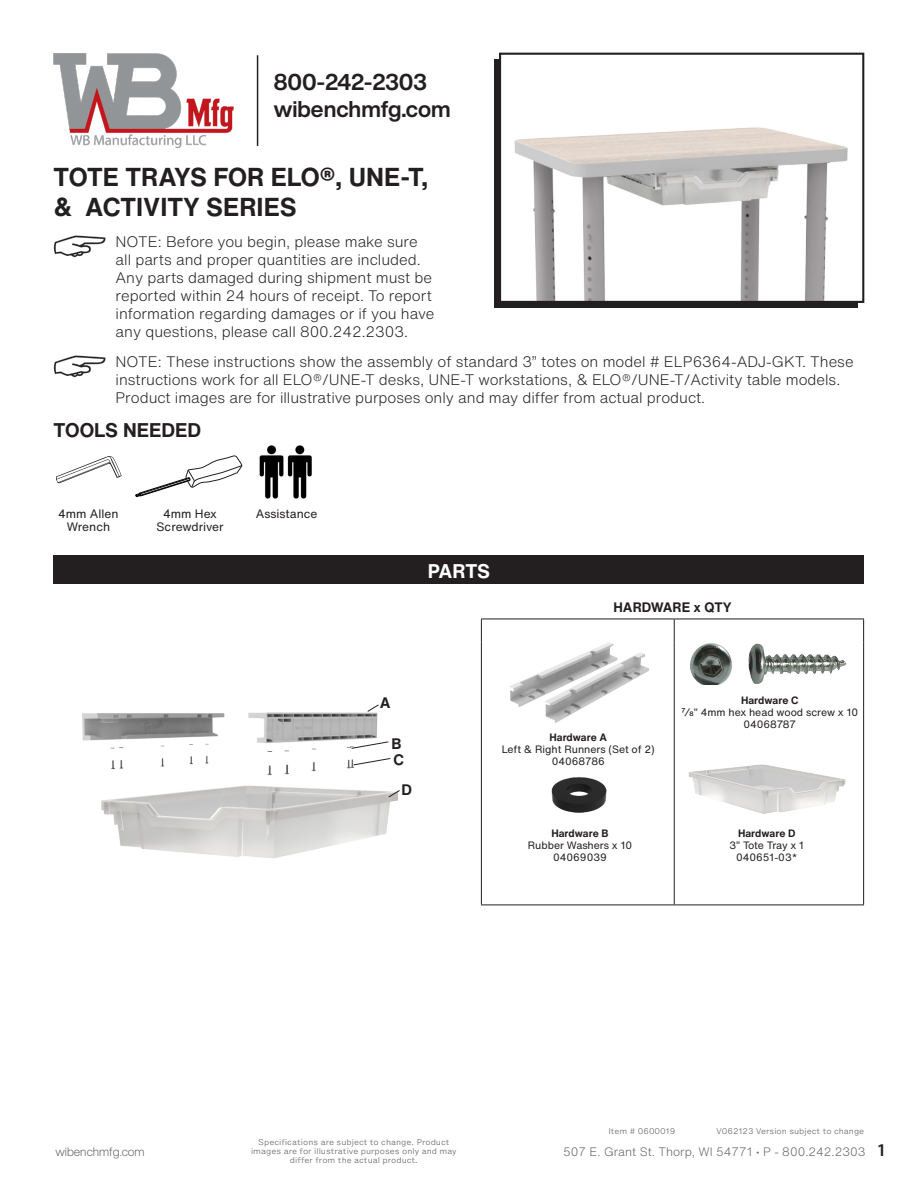
<style>
.page{position:relative;width:918px;height:1188px;background:#fff}
.page>*{position:absolute;margin:0;border:0;box-sizing:border-box;transform-origin:0 0}
.t1{font:700 25.5px/30.6px "Helvetica Now Text";color:#231f20}
.t2{font:700 22.5px "Helvetica Now Display";letter-spacing:-.005em;color:#231f20}
.t3{font:700 19.5px "Helvetica Now Text";color:#231f20}
.t4{font:700 19.5px "Helvetica Now Text";letter-spacing:-.015em;color:#fff}
.t5{font:300 15px/18px "Helvetica Now Text";color:#231f20}
.t6{font:700 15px "Helvetica Now Text";color:#231f20}
.t7{font:700 13.5px "Helvetica Now Text";color:#231f20}
.t8{font:300 12px "Helvetica Now Text";color:#636366}
.t9{font:12px/13.5px "Helvetica Now Text";color:#231f20;text-align:center}
.t10{font:300 12px "Helvetica Now Display";color:#636366}
.t11{font:10.5px "Helvetica Now Text";color:#231f20}
.t12{font:700 10.5px "Helvetica Now Text";color:#231f20}
.t13{font:10.5px "Helvetica Now Text";letter-spacing:-.02em;color:#231f20}
.t14{font:300 7.5px/9px "Helvetica Now Micro";color:#636366;text-align:center}
.s1{font-family:"Myriad Pro";font-weight:600;font-size:18px;color:#231f20}
</style>
<div class="page">
<img style="left:673px;top:676px;width:192px;height:199px">
<img style="left:53px;top:53px;width:181px;height:96px">
<hr style="left:257px;top:55px;width:1px;height:91px;background:#231f20">
<div style="left:54px;top:555px;width:810px;height:28px;background:#231f20"></div>
<hr style="left:481px;top:619px;width:193px;height:1px;background:#231f20">
<svg style="left:481px;top:619px;width:1px;height:24px"></svg>
<hr style="left:674px;top:619px;width:190px;height:1px;background:#231f20">
<svg style="left:674px;top:619px;width:1px;height:24px"></svg>
<svg style="left:863px;top:619px;width:1px;height:24px"></svg>
<hr style="left:481px;top:643px;width:1px;height:262px;background:#231f20">
<hr style="left:674px;top:643px;width:1px;height:262px;background:#231f20">
<hr style="left:863px;top:643px;width:1px;height:262px;background:#231f20">
<hr style="left:481px;top:905px;width:193px;height:1px;background:#231f20">
<hr style="left:674px;top:905px;width:190px;height:1px;background:#231f20">
<img style="left:54px;top:235px;width:52px;height:23px">
<img style="left:56px;top:456px;width:66px;height:28px">
<img style="left:54px;top:355px;width:52px;height:23px">
<div style="left:495px;top:59px;width:363px;height:249px;background:#231f20"></div>
<img style="left:502px;top:59px;width:356px;height:241px">
<div style="left:499px;top:53px;width:365px;height:250px;border:2px solid #231f20"></div>
<img style="left:741px;top:643px;width:110px;height:42px">
<img style="left:688px;top:643px;width:48px;height:42px">
<img style="left:509px;top:633px;width:165px;height:135px">
<img style="left:259px;top:445px;width:53px;height:54px">
<svg style="left:135px;top:455px;width:107px;height:42px"></svg>
<img style="left:551px;top:777px;width:56px;height:36px">
<img style="left:53px;top:574px;width:378px;height:285px">
<svg style="left:367px;top:704px;width:13px;height:8px"></svg>
<svg style="left:351px;top:741px;width:38px;height:8px"></svg>
<svg style="left:388px;top:789px;width:13px;height:9px"></svg>
<svg style="left:353px;top:758px;width:38px;height:8px"></svg>
<p class="t2" style="left:274px;top:67px;width:155px">800-242-2303</p>
<p class="t2" style="left:274px;top:94px;width:178px">wibenchmfg.com</p>
<p class="t1" style="left:54px;top:161px;width:376px">TOTE TRAYS FOR ELO®, UNE-T, &amp; ACTIVITY SERIES</p>
<p class="t5" style="left:116px;top:232px;width:320px">NOTE: Before you begin, please make sure all parts and proper quantities are included.<br>Any parts damaged during shipment must be reported within 24 hours of receipt. To report information regarding damages or if you have any questions, please call 800.242.2303.</p>
<p class="t5" style="left:116px;top:352px;width:740px">NOTE: These instructions show the assembly of standard 3” totes on model # ELP6364-ADJ-GKT. These instructions work for all ELO®/UNE-T desks, UNE-T workstations, &amp; ELO®/UNE-T/Activity table models.<br>Product images are for illustrative purposes only and may differ from actual product.</p>
<p class="t3" style="left:54px;top:415px;width:149px">TOOLS NEEDED</p>
<p class="t9" style="left:58px;top:506px;width:62px">4mm Allen<br>Wrench</p>
<p class="t9" style="left:157px;top:506px;width:68px">4mm Hex<br>Screwdriver</p>
<p class="t9" style="left:256px;top:506px;width:63px">Assistance</p>
<p class="t4" style="left:428px;top:556px;width:64px">PARTS</p>
<p class="t7" style="left:613px;top:597px;width:120px">HARDWARE x QTY</p>
<p class="t6" style="left:380px;top:692px;width:12px">A</p>
<p class="t6" style="left:392px;top:732px;width:12px">B</p>
<p class="t6" style="left:394px;top:749px;width:12px">C</p>
<p class="t6" style="left:401px;top:779px;width:12px">D</p>
<p class="t12" style="left:549px;top:729px;width:59px">Hardware A</p>
<p class="t11" style="left:502px;top:741px;width:155px">Left &amp; Right Runners (Set of 2)</p>
<p class="t11" style="left:552px;top:753px;width:55px">04068786</p>
<p class="t12" style="left:551px;top:826px;width:59px">Hardware B</p>
<p class="t11" style="left:528px;top:838px;width:106px">Rubber Washers x 10</p>
<p class="t11" style="left:553px;top:850px;width:55px">04069039</p>
<p class="t12" style="left:741px;top:692px;width:59px">Hardware C</p>
<p class="t11" style="left:681px;top:704px;width:178px">7/8” 4mm hex head wood screw x 10</p>
<p class="t11" style="left:743px;top:716px;width:54px">04068787</p>
<p class="t12" style="left:738px;top:826px;width:59px">Hardware D</p>
<p class="t13" style="left:729px;top:838px;width:76px">3” Tote Tray x 1</p>
<p class="t11" style="left:736px;top:850px;width:63px">040651-03*</p>
<p class="t14" style="left:608px;top:1126px;width:68px">Item # 0600019</p>
<p class="t14" style="left:717px;top:1126px;width:149px">V062123 Version subject to change</p>
<p class="t14" style="left:251px;top:1138px;width:207px">Specifications are subject to change. Product images are for illustrative purposes only and may differ from the actual product.</p>
<p class="t10" style="left:55px;top:1144px;width:91px">wibenchmfg.com</p>
<p class="t8" style="left:563px;top:1143px;width:325px">507 E. Grant St. Thorp, WI 54771 • P - 800.242.2303 <span class="s1">1</span></p>
</div>
